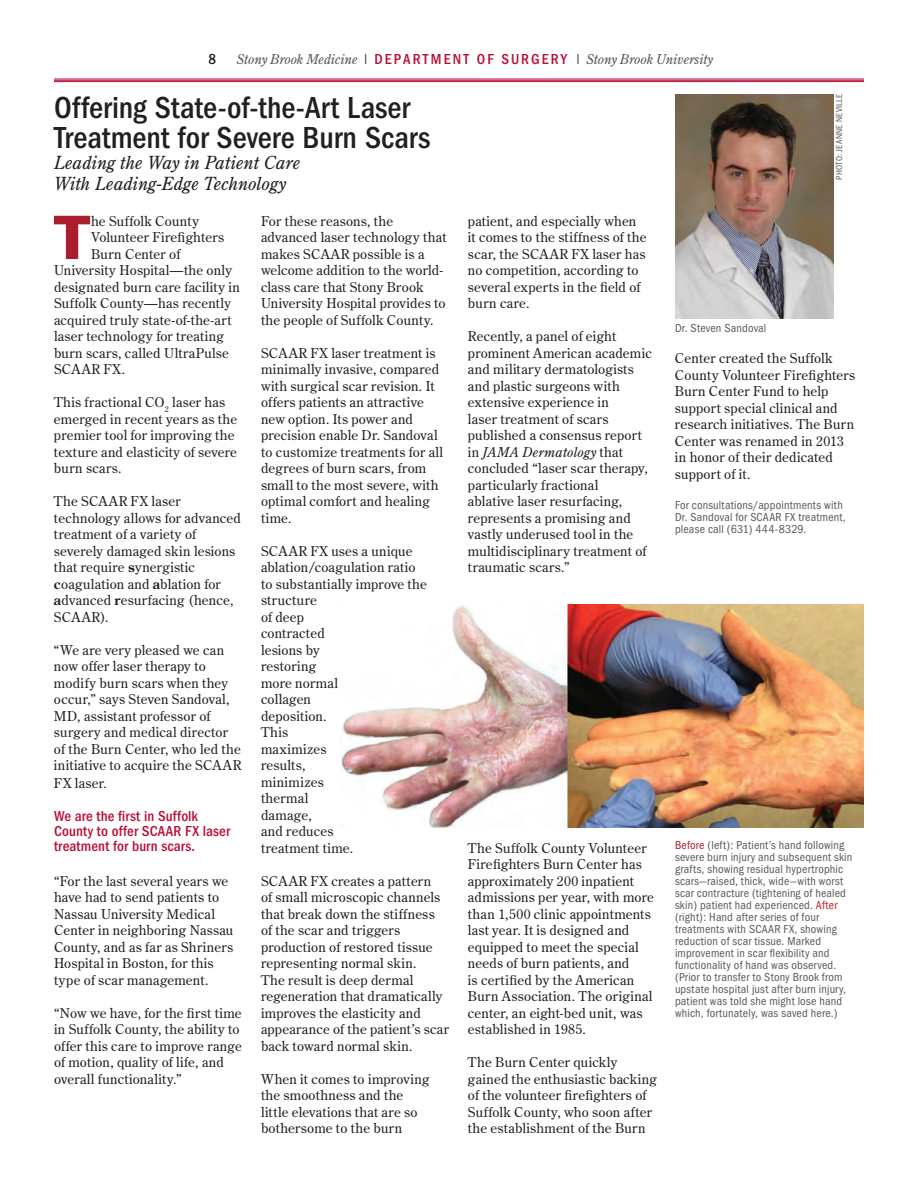
<style>
.page{position:relative;width:918px;height:1188px;background:#fff}
.page>*{position:absolute;margin:0;border:0;box-sizing:border-box;transform-origin:0 0}
.t1{font:57.15px "Franklin Gothic";color:#aa1d2d}
.t2{font:500 condensed 31.5px/30px "Franklin Gothic";color:#231f20}
.t3{font:italic 18px/21px "Century Old Style";color:#231f20}
.t4{font:500 condensed 15px/15px "Franklin Gothic";letter-spacing:.01em;color:#b90f36}
.t5{font:500 condensed 15px "Franklin Gothic";color:#231f20}
.t6{font:13.5px/16.5px "Century Old Style";letter-spacing:.015em;color:#231f20}
.t7{font:italic 13.5px "Century Old Style Std";letter-spacing:-.01em;color:#57585a}
.t8{font:condensed 12px/12px "Franklin Gothic";letter-spacing:.015em;color:#57585a}
.t9{font:condensed 9px "Franklin Gothic";letter-spacing:.025em;color:#57585a}
.s1{font-family:"Franklin Gothic";font-style:normal;font-stretch:condensed;font-size:15px}
.s2{font-family:"Franklin Gothic";font-weight:500;font-style:normal;font-stretch:condensed;font-size:15px;color:#b90f36}
.s3{font-weight:700}
.s4{font-style:italic}
.s5{color:#aa1d2d}
.s6{color:#c02025}
</style>
<div class="page">
<hr style="left:54px;top:79px;width:810px;height:1px;background:#b90f36">
<hr style="left:54px;top:80px;width:810px;height:1px;background:#b90f36">
<hr style="left:54px;top:81px;width:810px;height:1px;background:#b90f36">
<img style="left:341px;top:605px;width:523px;height:222px">
<img style="left:675px;top:94px;width:159px;height:224px">
<p class="t5" style="left:208px;top:51px;width:9px">8</p>
<p class="t7" style="left:236px;top:51px;width:478px">Stony Brook Medicine <span class="s1">I</span> <span class="s2">DEPAR T MEN T OF SURGERY</span> <span class="s1">I</span> Stony Brook University</p>
<h2 class="t2" style="left:54px;top:93px;width:378px">Offering State-of-the-Art Laser<br>Treatment for Severe Burn Scars</h2>
<h3 class="t3" style="left:54px;top:152px;width:248px">Leading the Way in Patient Care<br>With Leading-Edge Technology</h3>
<p class="t6" style="left:261px;top:212px;width:187px">For these reasons, the advanced laser technology that makes SCAAR possible is a welcome addition to the world&shy;class care that Stony Brook<br>University Hospital provides to the people of Suffolk County.</p>
<p class="t6" style="left:261px;top:344px;width:184px">SCAAR FX laser treatment is minimally invasive, compared with surgical scar revision. It offers patients an attractive new option. Its power and precision enable Dr. Sandoval to customize treatments for all degrees of burn scars, from small to the most severe, with optimal comfort and healing time.</p>
<p class="t6" style="left:261px;top:542px;width:167px">SCAAR FX uses a unique ablation/coagulation ratio to substantially improve the structure<br>of deep<br>contracted<br>lesions by<br>restoring<br>more normal<br>collagen<br>deposition.<br>This<br>maximizes<br>results,<br>minimizes<br>thermal<br>damage,<br>and reduces<br>treatment time.</p>
<p class="t6" style="left:261px;top:872px;width:190px">SCAAR FX creates a pattern<br>of small microscopic channels that break down the stiffness<br>of the scar and triggers production of restored tissue representing normal skin.<br>The result is deep dermal regeneration that dramatically improves the elasticity and appearance of the patient’s scar back toward normal skin.</p>
<p class="t6" style="left:261px;top:1070px;width:170px">When it comes to improving the smoothness and the little elevations that are so bothersome to the burn</p>
<h1 class="t1" style="left:53px;top:201px;width:40px">T</h1>
<p class="t6" style="left:91px;top:212px;width:110px">he Suffolk County</p>
<p class="t6" style="left:91px;top:229px;width:135px">Volunteer Firefighters</p>
<p class="t6" style="left:91px;top:245px;width:91px">Burn Center of</p>
<p class="t6" style="left:54px;top:262px;width:180px">University Hospital—the only</p>
<p class="t6" style="left:54px;top:278px;width:188px">designated burn care facility in</p>
<p class="t6" style="left:54px;top:295px;width:179px">Suffolk County—has recently</p>
<p class="t6" style="left:54px;top:311px;width:179px">acquired truly state-of-the-art</p>
<p class="t6" style="left:54px;top:328px;width:171px">laser technology for treating</p>
<p class="t6" style="left:54px;top:344px;width:177px">burn scars, called UltraPulse</p>
<p class="t6" style="left:54px;top:361px;width:73px">SCAAR FX.</p>
<p class="t6" style="left:54px;top:394px;width:185px">This fractional CO<sub>2</sub> laser has emerged in recent years as the premier tool for improving the texture and elasticity of severe burn scars.</p>
<p class="t6" style="left:54px;top:493px;width:189px">The SCAAR FX laser technology allows for advanced treatment of a variety of severely damaged skin lesions that require <span class="s3">s</span>ynergistic <span class="s3">c</span>oagulation and <span class="s3">a</span>blation for <span class="s3">a</span>dvanced <span class="s3">r</span>esurfacing (hence,<br>SCAAR).</p>
<p class="t6" style="left:54px;top:641px;width:189px">“We are very pleased we can now offer laser therapy to modify burn scars when they occur,” says Steven Sandoval,<br>MD, assistant professor of surgery and medical director of the Burn Center, who led the initiative to acquire the SCAAR</p>
<p class="t6" style="left:54px;top:775px;width:54px">FX laser.</p>
<p class="t4" style="left:54px;top:809px;width:178px">We are the first in Suffolk<br>County to offer SCAAR FX laser treatment for burn scars.</p>
<p class="t6" style="left:54px;top:872px;width:181px">“For the last several years we have had to send patients to<br>Nassau University Medical<br>Center in neighboring Nassau<br>County, and as far as Shriners<br>Hospital in Boston, for this type of scar management.</p>
<p class="t6" style="left:54px;top:1004px;width:189px">“Now we have, for the first time in Suffolk County, the ability to offer this care to improve range of motion, quality of life, and overall functionality.”</p>
<p class="t6" style="left:468px;top:212px;width:180px">patient, and especially when it comes to the stiffness of the scar, the SCAAR FX laser has no competition, according to several experts in the field of burn care.</p>
<p class="t6" style="left:468px;top:328px;width:185px">Recently, a panel of eight prominent American academic and military dermatologists and plastic surgeons with extensive experience in<br>laser treatment of scars published a consensus report in <span class="s4">JAMA Dermatology</span> that concluded “laser scar therapy, particularly fractional<br>ablative laser resurfacing, represents a promising and vastly underused tool in the multidisciplinary treatment of traumatic scars.”</p>
<p class="t8" style="left:675px;top:323px;width:93px">Dr. Steven Sandoval</p>
<p class="t9" style="left:834px;top:180px;width:88px;rotate:-90deg">PHOTO: JEANNE NEVILLE</p>
<p class="t6" style="left:675px;top:350px;width:182px">Center created the Suffolk<br>County Volunteer Firefighters<br>Burn Center Fund to help support special clinical and research initiatives. The Burn<br>Center was renamed in 2013 in honor of their dedicated support of it.</p>
<p class="t8" style="left:675px;top:499px;width:172px">For consultations/appointments with<br>Dr. Sandoval for SCAAR FX treatment, please call (631) 444-8329.</p>
<p class="t6" style="left:468px;top:839px;width:188px">The Suffolk County Volunteer<br>Firefighters Burn Center has approximately 200 inpatient admissions per year, with more than 1,500 clinic appointments last year. It is designed and equipped to meet the special needs of burn patients, and<br>is certified by the American<br>Burn Association. The original center, an eight-bed unit, was established in 1985.</p>
<p class="t6" style="left:468px;top:1054px;width:191px">The Burn Center quickly gained the enthusiastic backing of the volunteer firefighters of<br>Suffolk County, who soon after the establishment of the Burn</p>
<p class="t8" style="left:675px;top:839px;width:179px"><span class="s5">Before</span> (left): Patient’s hand following severe burn injury and subsequent skin grafts, showing residual hypertrophic scars—raised, thick, wide—with worst scar contracture (tightening of healed skin) patient had experienced. <span class="s6">After </span>(right): Hand after series of four treatments with SCAAR FX, showing reduction of scar tissue. Marked improvement in scar flexibility and functionality of hand was observed. (Prior to transfer to Stony Brook from upstate hospital just after burn injury, patient was told she might lose hand which, fortunately, was saved here.)</p>
</div>
